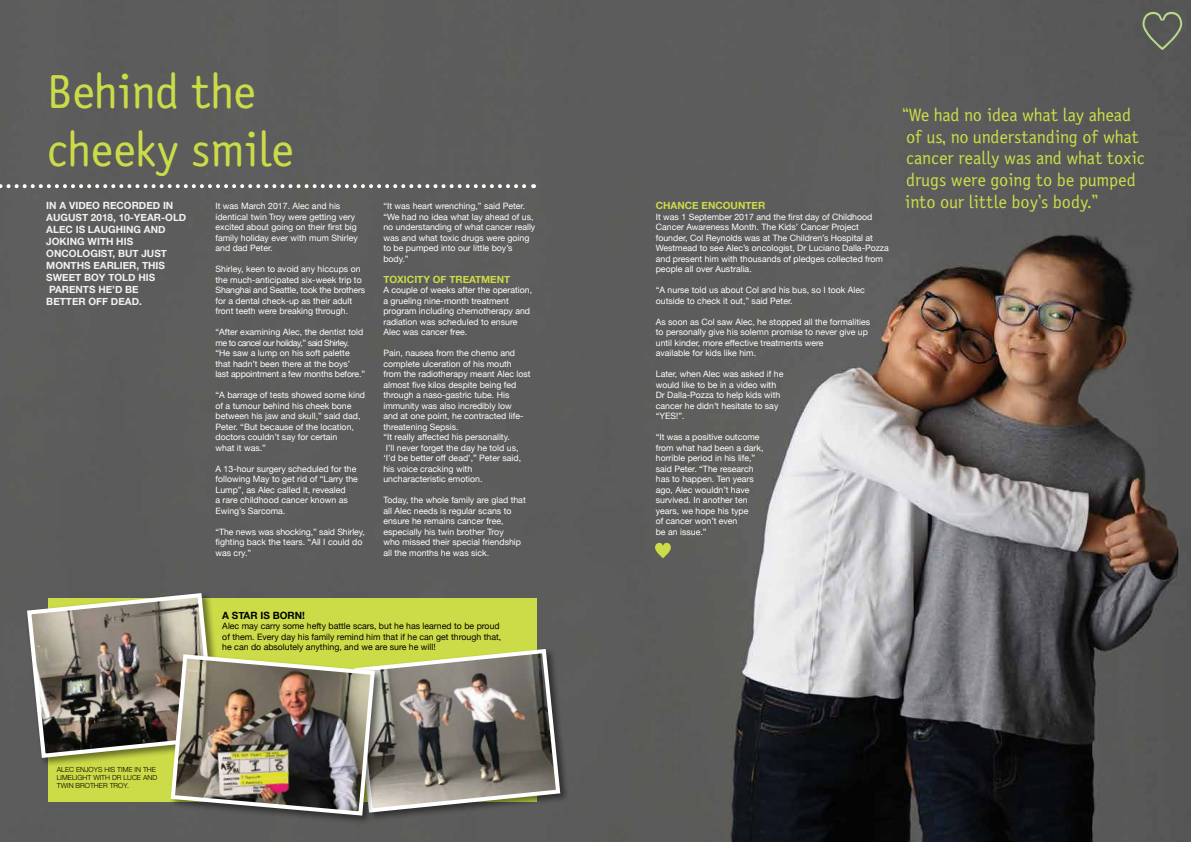
<style>
.page{position:relative;width:1191px;height:842px;background:#fff}
.page>*{position:absolute;margin:0;border:0;box-sizing:border-box;transform-origin:0 0}
.t1{font:48px/57.6px "Saturday Sans ICG";color:#ccdc48}
.t2{font:18px/21.6px "Saturday Sans ICG";color:#ccdc48}
.t3{font:700 10px/12px "Helvetica Neue";color:#f1f1f2}
.t4{font:700 10px "Helvetica Neue";color:#ccdc48}
.t5{font:700 10px "Helvetica Neue";color:#000}
.t6{font:8.8px/10.5px "Helvetica Neue";color:#fff}
.t7{font:8.8px/10.5px "Helvetica Neue";color:#000}
.t8{font:300 7px/8px "Helvetica Neue";color:#000}
</style>
<div class="page">
<img style="left:0;top:0;width:1191px;height:842px">
<svg style="left:655px;top:543px;width:16px;height:15px"></svg>
<svg style="left:1142px;top:12px;width:40px;height:38px;background:#666b5e"></svg>
<svg style="left:0;top:184px;width:534px;height:4px"></svg>
<div style="left:353px;top:647px;width:217px;height:175px;background:#5c5c5c"></div>
<div style="left:169px;top:653px;width:215px;height:172px;background:#000;opacity:.5"></div>
<img style="left:25px;top:591px;width:537px;height:227px">
<h1 class="t1" style="left:47px;top:63px;width:249px">Behind the cheeky smile</h1>
<p class="t6" style="left:215px;top:201px;width:144px">It was March 2017. Alec and his identical twin Troy were getting very excited about going on their first big family holiday ever with mum Shirley and dad Peter.</p>
<p class="t6" style="left:215px;top:264px;width:151px">Shirley, keen to avoid any hiccups on the much-anticipated six-week trip to Shanghai and Seattle, took the brothers for a dental check-up as their adult front teeth were breaking through.</p>
<p class="t6" style="left:215px;top:327px;width:151px">“After examining Alec, the dentist told me to cancel our holiday,” said Shirley. “He saw a lump on his soft palette that hadn’t been there at the boys’ last appointment a few months before.”</p>
<p class="t6" style="left:215px;top:390px;width:151px">“A barrage of tests showed some kind of a tumour behind his cheek bone between his jaw and skull,” said dad,<br>Peter. “But because of the location, doctors couldn’t say for certain<br>what it was.”</p>
<p class="t6" style="left:215px;top:464px;width:144px">A 13-hour surgery scheduled for the following May to get rid of “Larry the<br>Lump”, as Alec called it, revealed<br>a rare childhood cancer known as<br>Ewing’s Sarcoma.</p>
<p class="t6" style="left:215px;top:527px;width:151px">“The news was shocking,” said Shirley, fighting back the tears. “All I could do was cry.”</p>
<p class="t3" style="left:46px;top:200px;width:142px">IN A VIDEO RECORDED IN<br>AUGUST 2018, 10-YEAR-OLD<br>ALEC IS LAUGHING AND<br>JOKING WITH HIS<br>ONCOLOGIST, BUT JUST<br>MONTHS EARLIER, THIS<br>SWEET BOY TOLD HIS<br>PARENTS HE’D BE<br>BETTER OFF DEAD.</p>
<p class="t6" style="left:383px;top:201px;width:153px">“It was heart wrenching,” said Peter. “We had no idea what lay ahead of us, no understanding of what cancer really was and what toxic drugs were going to be pumped into our little boy’s body.”</p>
<p class="t4" style="left:383px;top:271px;width:128px">TOXICITY OF TREATMENT</p>
<p class="t6" style="left:383px;top:285px;width:150px">A couple of weeks after the operation, a grueling nine-month treatment program including chemotherapy and radiation was scheduled to ensure<br>Alec was cancer free.</p>
<p class="t6" style="left:383px;top:348px;width:149px">Pain, nausea from the chemo and complete ulceration of his mouth from the radiotherapy meant Alec lost almost five kilos despite being fed through a naso-gastric tube. His immunity was also incredibly low<br>and at one point, he contracted life&shy;threatening Sepsis.<br>“It really affected his personality.<br>I’ll never forget the day he told us, ‘I’d be better off dead’,” Peter said, his voice cracking with uncharacteristic emotion.</p>
<p class="t6" style="left:383px;top:495px;width:144px">Today, the whole family are glad that all Alec needs is regular scans to ensure he remains cancer free, especially his twin brother Troy<br>who missed their special friendship all the months he was sick.</p>
<p class="t8" style="left:57px;top:765px;width:102px">ALEC ENJOYS HIS TIME IN THE<br>LIMELIGHT WITH DR LUCE AND<br>TWIN BROTHER TROY.</p>
<p class="t5" style="left:222px;top:607px;width:84px">A STAR IS BORN!</p>
<p class="t7" style="left:222px;top:621px;width:280px">Alec may carry some hefty battle scars, but he has learned to be proud of them. Every day his family remind him that if he can get through that, he can do absolutely anything, and we are sure he will!</p>
<h2 class="t2" style="left:903px;top:104px;width:243px">“We had no idea what lay ahead of us, no understanding of what cancer really was and what toxic drugs were going to be pumped</h2>
<p class="t4" style="left:656px;top:198px;width:111px">CHANCE ENCOUNTER</p>
<h2 class="t2" style="left:905px;top:191px;width:194px">into our little boy’s body.”</h2>
<p class="t6" style="left:656px;top:212px;width:235px">It was 1 September 2017 and the first day of Childhood Cancer Awareness Month. The Kids’ Cancer Project founder, Col Reynolds was at The Children’s Hospital at Westmead to see Alec’s oncologist, Dr Luciano Dalla-Pozza and present him with thousands of pledges collected from people all over Australia.</p>
<p class="t6" style="left:656px;top:285px;width:211px">“A nurse told us about Col and his bus, so I took Alec outside to check it out,” said Peter.</p>
<p class="t6" style="left:656px;top:317px;width:216px">As soon as Col saw Alec, he stopped all the formalities to personally give his solemn promise to never give up until kinder, more effective treatments were<br>available for kids like him.</p>
<p class="t6" style="left:656px;top:369px;width:129px">Later, when Alec was asked if he would like to be in a video with<br>Dr Dalla-Pozza to help kids with cancer he didn’t hesitate to say “YES!”.</p>
<p class="t6" style="left:656px;top:432px;width:109px">“It was a positive outcome from what had been a dark, horrible period in his life,” said Peter. “The research has to happen. Ten years ago, Alec wouldn’t have survived. In another ten years, we hope his type<br>of cancer won’t even<br>be an issue.”</p>
</div>
